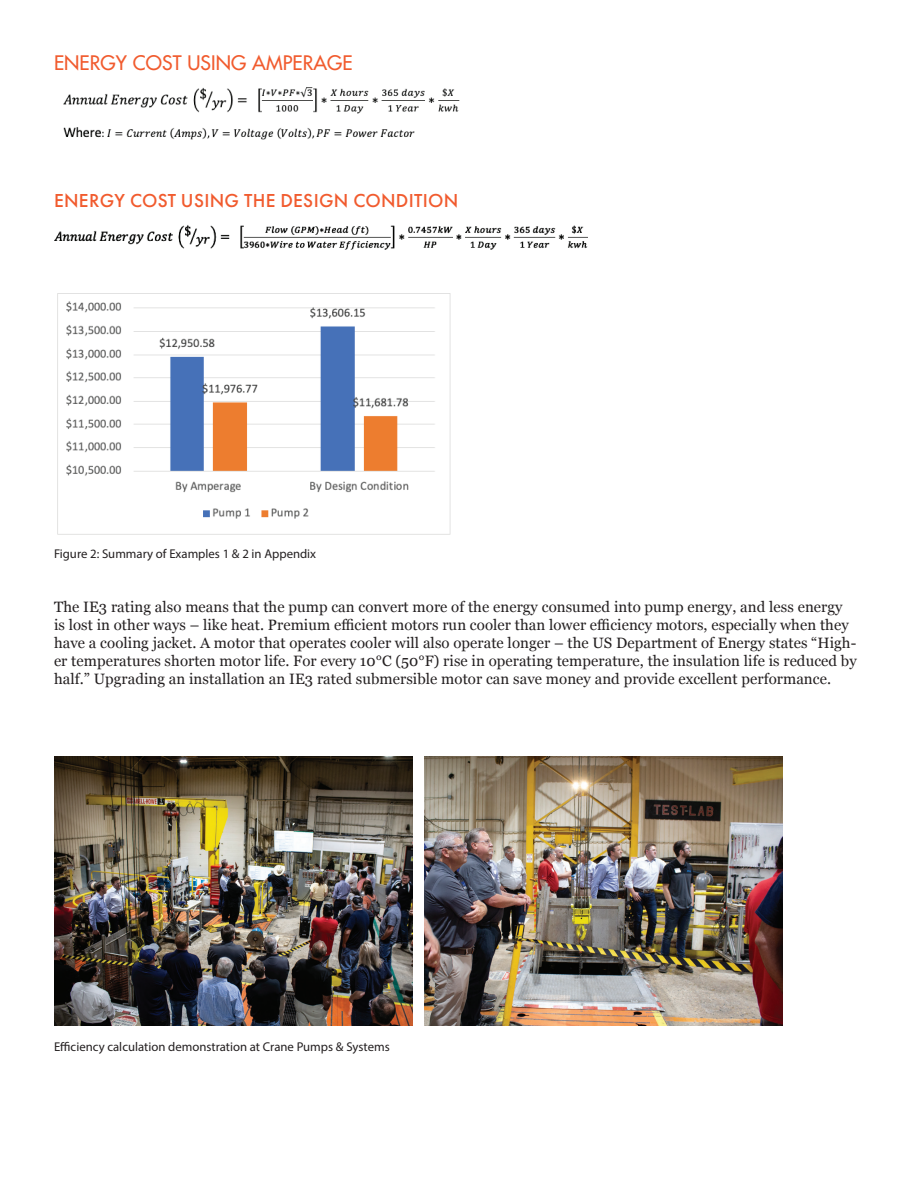
<style>
.page{position:relative;width:918px;height:1188px;background:#fff}
.page>*{position:absolute;margin:0;border:0;box-sizing:border-box;transform-origin:0 0}
.t1{font:500 19.5px "Futura PT";letter-spacing:.015em;color:#f15b2e}
.t2{font:500 19.5px "Futura Std";letter-spacing:.005em;color:#f15b2e}
.t3{font:15px/18px "Georgia";letter-spacing:.005em;color:#231f20}
.t4{font:12.75px "Myriad Pro";color:#231f20}
</style>
<div class="page">
<img style="left:54px;top:225px;width:534px;height:25px">
<img style="left:63px;top:87px;width:397px;height:53px">
<img style="left:54px;top:756px;width:359px;height:270px">
<img style="left:424px;top:756px;width:359px;height:270px">
<img style="left:57px;top:293px;width:394px;height:242px">
<h1 class="t2" style="left:54px;top:51px;width:300px">ENERGY COST USING AMPERAGE</h1>
<h1 class="t1" style="left:54px;top:189px;width:406px">ENERGY COST USING THE DESIGN CONDITION</h1>
<p class="t4" style="left:54px;top:546px;width:264px">Figure 2: Summary of Examples 1 &amp; 2 in Appendix</p>
<p class="t3" style="left:54px;top:598px;width:804px">The IE3 rating also means that the pump can convert more of the energy consumed into pump energy, and less energy is lost in other ways – like heat. Premium efficient motors run cooler than lower efficiency motors, especially when they have a cooling jacket. A motor that operates cooler will also operate longer – the US Department of Energy states “High&shy;er temperatures shorten motor life. For every 10°C (50°F) rise in operating temperature, the insulation life is reduced by half.” Upgrading an installation an IE3 rated submersible motor can save money and provide excellent performance.</p>
<p class="t4" style="left:54px;top:1039px;width:337px">Efficiency calculation demonstration at Crane Pumps &amp; Systems</p>
</div>
